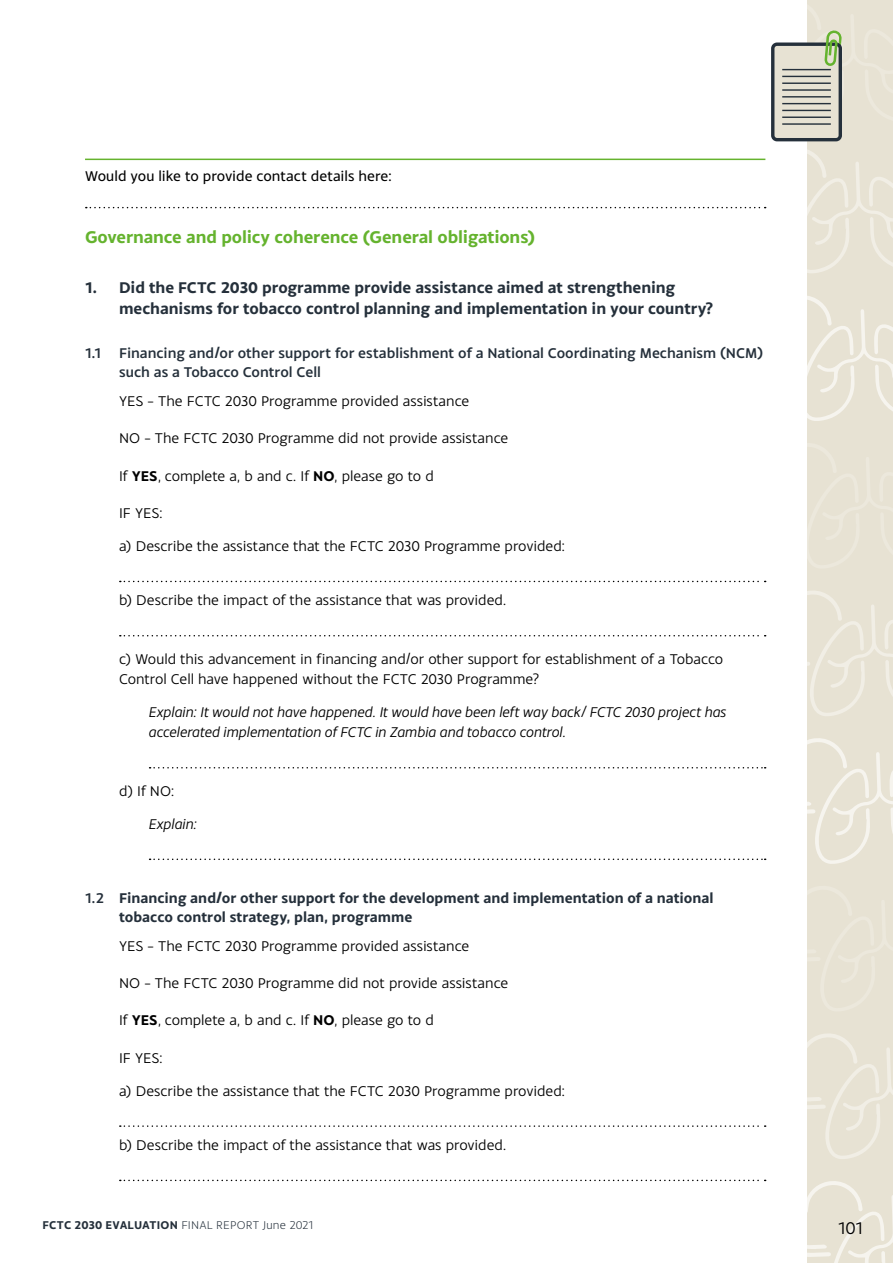
<style>
.page{position:relative;width:893px;height:1263px;background:#fff}
.page>*{position:absolute;margin:0;border:0;box-sizing:border-box;transform-origin:0 0}
.Form_1{font:700 18px "Monsal Gothic";letter-spacing:-.005em;color:#65b32e}
.t1{font:18px "Monsal Gothic";color:#000}
.Form_2{font:700 16.5px/21px "Monsal Gothic";letter-spacing:-.005em;color:#25303b}
.Form_text{font:15px/20.2px "Monsal Gothic";letter-spacing:-.005em;color:#000}
.Form_text_rule_under{font:15px "Monsal Gothic";letter-spacing:-.005em;color:#000}
.Form_text_rule_under-2{font:italic 15px/20.2px "Monsal Gothic";color:#000}
.Form_3{font:700 15px/19.5px "Monsal Gothic";color:#25303b}
.Form_3-2{font:500 15px/19.5px "Monsal Gothic";color:#25303b}
.Form_text_with_rule{font:15px "Monsal Gothic";color:#000}
.t2{font:300 12px "Monsal Gothic";letter-spacing:.01em;color:#25303b}
.s1{font-weight:700}
.s2{font-weight:500}
</style>
<div class="page">
<div style="left:808px;top:0;width:85px;height:1263px;background:#e7e2d3"></div>
<svg style="left:808px;top:738px;width:85px;height:126px"></svg>
<svg style="left:808px;top:591px;width:85px;height:125px"></svg>
<svg style="left:808px;top:150px;width:85px;height:123px"></svg>
<svg style="left:808px;top:296px;width:85px;height:125px"></svg>
<svg style="left:808px;top:1181px;width:85px;height:82px"></svg>
<svg style="left:808px;top:1034px;width:85px;height:125px"></svg>
<div style="left:773px;top:44px;width:67px;height:96px;background:#e7e2d3;border-radius:4px"></div>
<div style="left:771px;top:43px;width:71px;height:98px;border:3px solid #25303b;border-radius:4px"></div>
<hr style="left:782px;top:69px;width:49px;height:1px;background:#25303b">
<hr style="left:782px;top:76px;width:49px;height:1px;background:#25303b">
<hr style="left:782px;top:83px;width:49px;height:1px;background:#25303b">
<hr style="left:782px;top:89px;width:49px;height:2px;background:#25303b">
<hr style="left:782px;top:96px;width:49px;height:2px;background:#25303b">
<hr style="left:782px;top:103px;width:49px;height:1px;background:#25303b">
<hr style="left:782px;top:110px;width:49px;height:1px;background:#25303b">
<hr style="left:782px;top:117px;width:49px;height:1px;background:#25303b">
<hr style="left:782px;top:123px;width:49px;height:2px;background:#25303b">
<svg style="left:808px;top:30px;width:34px;height:96px"></svg>
<hr style="left:85px;top:159px;width:680px;height:1px;background:#65b32e">
<svg style="left:86px;top:207px;width:680px;height:1px"></svg>
<svg style="left:120px;top:581px;width:646px;height:1px"></svg>
<svg style="left:120px;top:635px;width:646px;height:1px"></svg>
<svg style="left:150px;top:767px;width:616px;height:1px"></svg>
<svg style="left:150px;top:858px;width:616px;height:2px"></svg>
<svg style="left:120px;top:1125px;width:646px;height:2px"></svg>
<svg style="left:120px;top:1180px;width:646px;height:1px"></svg>
<p class="Form_text_with_rule" style="left:85px;top:167px;width:309px">Would you like to provide contact details here:</p>
<p class="Form_1" style="left:85px;top:225px;width:451px">Governance and policy coherence (General obligations)</p>
<p class="Form_2" style="left:119px;top:276px;width:596px;text-indent:-34px">1. Did the FCTC 2030 programme provide assistance aimed at strengthening mechanisms for tobacco control planning and implementation in your country?</p>
<p class="Form_3-2" style="left:119px;top:343px;width:646px;text-indent:-34px">1.1 Financing and/or other support for establishment of a National Coordinating Mechanism (NCM) such as a Tobacco Control Cell</p>
<p class="Form_text" style="left:119px;top:390px;width:352px">YES – The FCTC 2030 Programme provided assistance</p>
<p class="Form_text" style="left:119px;top:428px;width:391px">NO – The FCTC 2030 Programme did not provide assistance</p>
<p class="Form_text" style="left:119px;top:465px;width:316px">If <span class="s1">YES</span>, complete a, b and c. If <span class="s1">NO</span>, please go to d</p>
<p class="Form_text" style="left:119px;top:502px;width:45px">IF YES:</p>
<p class="Form_text_rule_under" style="left:119px;top:537px;width:448px">a) Describe the assistance that the FCTC 2030 Programme provided:</p>
<p class="Form_text_rule_under" style="left:119px;top:591px;width:389px">b) Describe the impact of the assistance that was provided.</p>
<p class="Form_text" style="left:119px;top:648px;width:606px">c) Would this advancement in financing and/or other support for establishment of a Tobacco<br>Control Cell have happened without the FCTC 2030 Programme?</p>
<p class="Form_text_rule_under-2" style="left:149px;top:701px;width:579px">Explain: It would not have happened. It would have been left way back/ FCTC 2030 project has accelerated implementation of FCTC in Zambia and tobacco control.</p>
<p class="Form_text" style="left:119px;top:780px;width:57px">d) If NO:</p>
<p class="Form_text_rule_under-2" style="left:149px;top:813px;width:50px">Explain:</p>
<p class="Form_3" style="left:119px;top:887px;width:596px;text-indent:-34px"><span class="s2">1.2</span> Financing and/or other support for the development and implementation of a national tobacco control strategy, plan, programme</p>
<p class="Form_text" style="left:119px;top:935px;width:352px">YES – The FCTC 2030 Programme provided assistance</p>
<p class="Form_text" style="left:119px;top:972px;width:391px">NO – The FCTC 2030 Programme did not provide assistance</p>
<p class="Form_text" style="left:119px;top:1010px;width:316px">If <span class="s1">YES</span>, complete a, b and c. If <span class="s1">NO</span>, please go to d</p>
<p class="Form_text" style="left:119px;top:1047px;width:45px">IF YES:</p>
<p class="Form_text_rule_under" style="left:119px;top:1081px;width:448px">a) Describe the assistance that the FCTC 2030 Programme provided:</p>
<p class="Form_text_rule_under" style="left:119px;top:1136px;width:389px">b) Describe the impact of the assistance that was provided.</p>
<p class="t2" style="left:43px;top:1218px;width:272px"><span class="s1">FCTC 2030 EVALUATION</span> FINAL REPORT June 2021</p>
<p class="t1" style="left:838px;top:1217px;width:26px">101</p>
</div>
